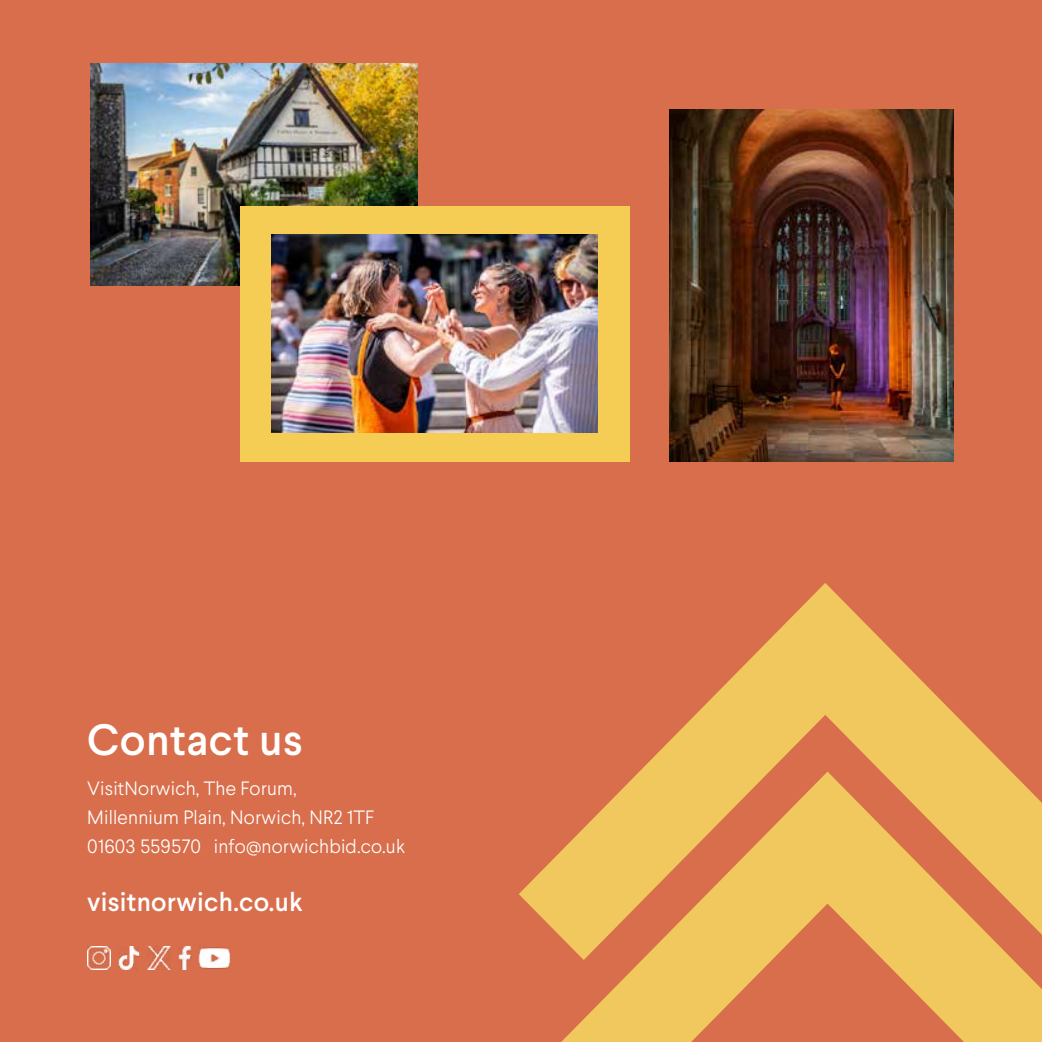
<style>
.page{position:relative;width:1042px;height:1042px;background:#d86e4b}
.page>*{position:absolute;margin:0;border:0;box-sizing:border-box;transform-origin:0 0}
.t1{font:500 43.75px "Larsseit";letter-spacing:.01em;color:#fff}
.t2{font:500 26.25px "Larsseit";letter-spacing:.01em;color:#fff}
.t3{font:300 19.25px/29.2px "Larsseit";letter-spacing:.01em;color:#fff}
</style>
<div class="page">
<img style="left:91px;top:63px;width:326px;height:222px">
<div style="left:240px;top:206px;width:389px;height:255px;background:#f5cc54"></div>
<img style="left:271px;top:235px;width:327px;height:197px">
<img style="left:669px;top:109px;width:284px;height:352px">
<svg style="left:561px;top:960px;width:481px;height:82px;fill:#f0c45c"></svg>
<svg style="left:519px;top:583px;width:523px;height:377px"></svg>
<img style="left:118px;top:946px;width:22px;height:23px">
<img style="left:147px;top:946px;width:23px;height:24px">
<img style="left:199px;top:947px;width:31px;height:22px">
<img style="left:179px;top:946px;width:12px;height:23px">
<img style="left:88px;top:946px;width:23px;height:23px">
<h1 class="t1" style="left:87px;top:712px;width:217px">Contact us</h1>
<p class="t3" style="left:87px;top:773px;width:319px">VisitNorwich, The Forum,<br>Millennium Plain, Norwich, NR2 1TF<br>01603 559570 info@norwichbid.co.uk</p>
<h2 class="t2" style="left:87px;top:885px;width:217px">visitnorwich.co.uk</h2>
</div>
